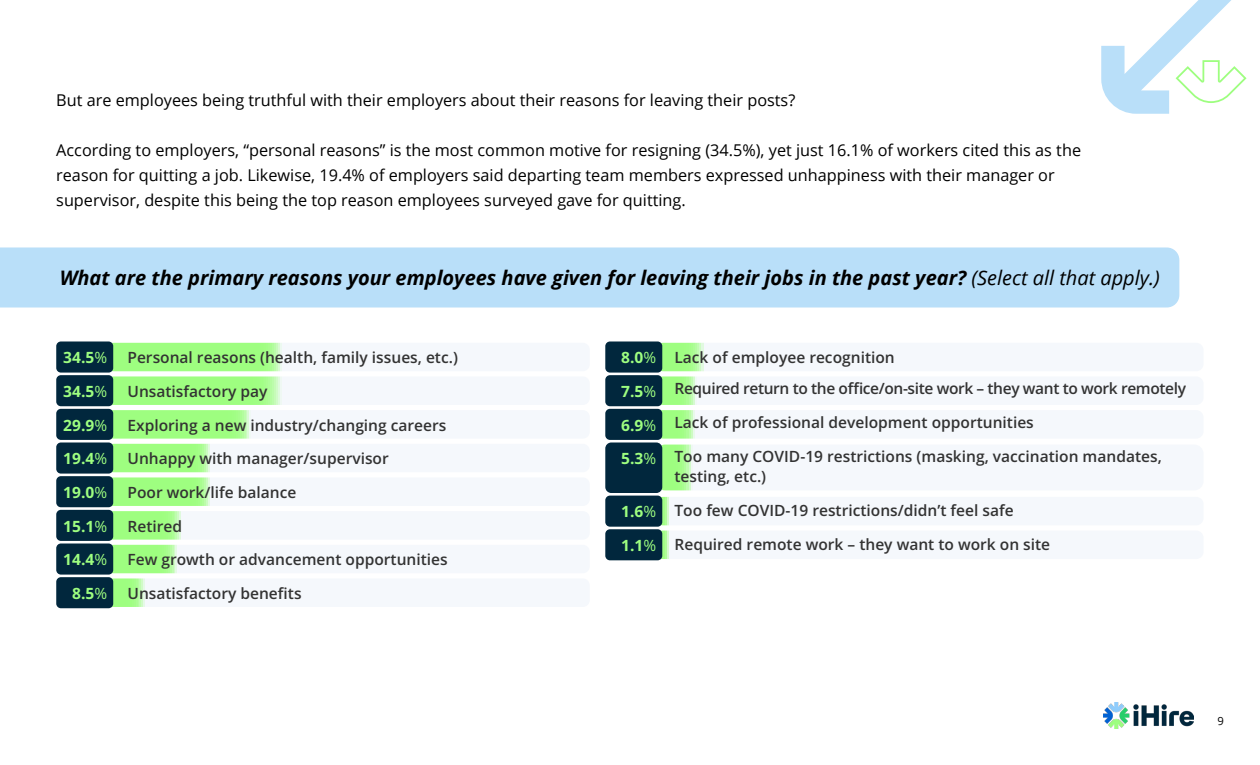
<style>
.page{position:relative;width:1260px;height:765px;background:#fff}
.page>*{position:absolute;margin:0;border:0;box-sizing:border-box;transform-origin:0 0}
.t1{font:italic 700 20px "Open Sans";color:#000}
.t2{font:16.25px/25px "Open Sans";color:#000}
.t3{font:600 15.5px/33.6px "Open Sans";color:#333}
.t4{font:600 15.5px/31.1px "Open Sans";letter-spacing:-.025em;color:#333}
.t5{font:700 15.5px/33.6px "Open Sans";color:#9efe80}
.t6{font:11.25px "Open Sans";color:#000}
.s1{font-weight:400}
</style>
<div class="page">
<svg style="left:661px;top:445px;width:32px;height:45px"></svg>
<svg style="left:656px;top:343px;width:48px;height:96px"></svg>
<svg style="left:661px;top:497px;width:8px;height:28px"></svg>
<svg style="left:661px;top:531px;width:8px;height:28px"></svg>
<div style="left:605px;top:341px;width:57px;height:32px;background:#01273d;border-radius:5px"></div>
<div style="left:605px;top:375px;width:57px;height:31px;background:#01273d;border-radius:5px"></div>
<div style="left:605px;top:443px;width:57px;height:50px;background:#01273d;border-radius:6px"></div>
<div style="left:605px;top:409px;width:57px;height:31px;background:#01273d;border-radius:5px"></div>
<div style="left:605px;top:496px;width:57px;height:31px;background:#01273d;border-radius:5px"></div>
<div style="left:605px;top:529px;width:57px;height:31px;background:#01273d;border-radius:5px"></div>
<svg style="left:107px;top:343px;width:175px;height:264px"></svg>
<div style="left:56px;top:341px;width:57px;height:32px;background:#01273d;border-radius:5px"></div>
<div style="left:56px;top:375px;width:57px;height:31px;background:#01273d;border-radius:5px"></div>
<div style="left:56px;top:409px;width:57px;height:31px;background:#01273d;border-radius:5px"></div>
<div style="left:56px;top:443px;width:57px;height:31px;background:#01273d;border-radius:5px"></div>
<div style="left:56px;top:476px;width:57px;height:31px;background:#01273d;border-radius:5px"></div>
<div style="left:56px;top:510px;width:57px;height:31px;background:#01273d;border-radius:5px"></div>
<div style="left:56px;top:544px;width:57px;height:31px;background:#01273d;border-radius:5px"></div>
<div style="left:56px;top:577px;width:57px;height:31px;background:#01273d;border-radius:5px"></div>
<div style="left:0;top:248px;width:1179px;height:60px;background:#b9dff9"></div>
<svg style="left:1101px;top:0;width:146px;height:114px"></svg>
<img style="left:1104px;top:702px;width:90px;height:27px">
<p class="t2" style="left:56px;top:87px;width:741px">But are employees being truthful with their employers about their reasons for leaving their posts?</p>
<p class="t2" style="left:56px;top:137px;width:1026px">According to employers, “personal reasons” is the most common motive for resigning (34.5%), yet just 16.1% of workers cited this as the reason for quitting a job. Likewise, 19.4% of employers said departing team members expressed unhappiness with their manager or supervisor, despite this being the top reason employees surveyed gave for quitting.</p>
<p class="t1" style="left:60px;top:263px;width:1102px">What are the primary reasons your employees have given for leaving their jobs in the past year? <span class="s1">(Select all that apply.)</span></p>
<p class="t5" style="left:63px;top:340px;width:45px;text-align:center">34.5<span class="s1">%<br></span>34.5<span class="s1">%<br></span>29.9<span class="s1">%<br></span>19.4<span class="s1">%<br></span>19.0<span class="s1">%<br></span>15.1<span class="s1">%<br></span>14.4<span class="s1">%<br></span>8.5<span class="s1">%</span></p>
<p class="t3" style="left:127px;top:340px;width:332px">Personal reasons (health, family issues, etc.)<br>Unsatisfactory pay<br>Exploring a new industry/changing careers<br>Unhappy with manager/supervisor<br>Poor work/life balance<br>Retired<br>Few growth or advancement opportunities<br>Unsatisfactory benefits</p>
<p class="t4" style="left:675px;top:342px;width:513px">Lack of employee recognition<br>Required return to the office/on-site work – they want to work remotely</p>
<p class="t5" style="left:621px;top:340px;width:36px">8.0<span class="s1">%<br></span>7.5<span class="s1">%</span></p>
<p class="t3" style="left:675px;top:405px;width:489px">Lack of professional development opportunities<br>Too many COVID-19 restrictions (masking, vaccination mandates,</p>
<p class="t3" style="left:675px;top:460px;width:377px">testing, etc.)<br>Too few COVID-19 restrictions/didn’t feel safe<br>Required remote work – they want to work on site</p>
<p class="t5" style="left:621px;top:408px;width:36px">6.9<span class="s1">%</span></p>
<p class="t5" style="left:621px;top:441px;width:36px">5.3<span class="s1">%</span></p>
<p class="t5" style="left:621px;top:494px;width:36px">1.6<span class="s1">%<br></span>1.1<span class="s1">%</span></p>
<p class="t6" style="left:1218px;top:713px;width:8px">9</p>
</div>
